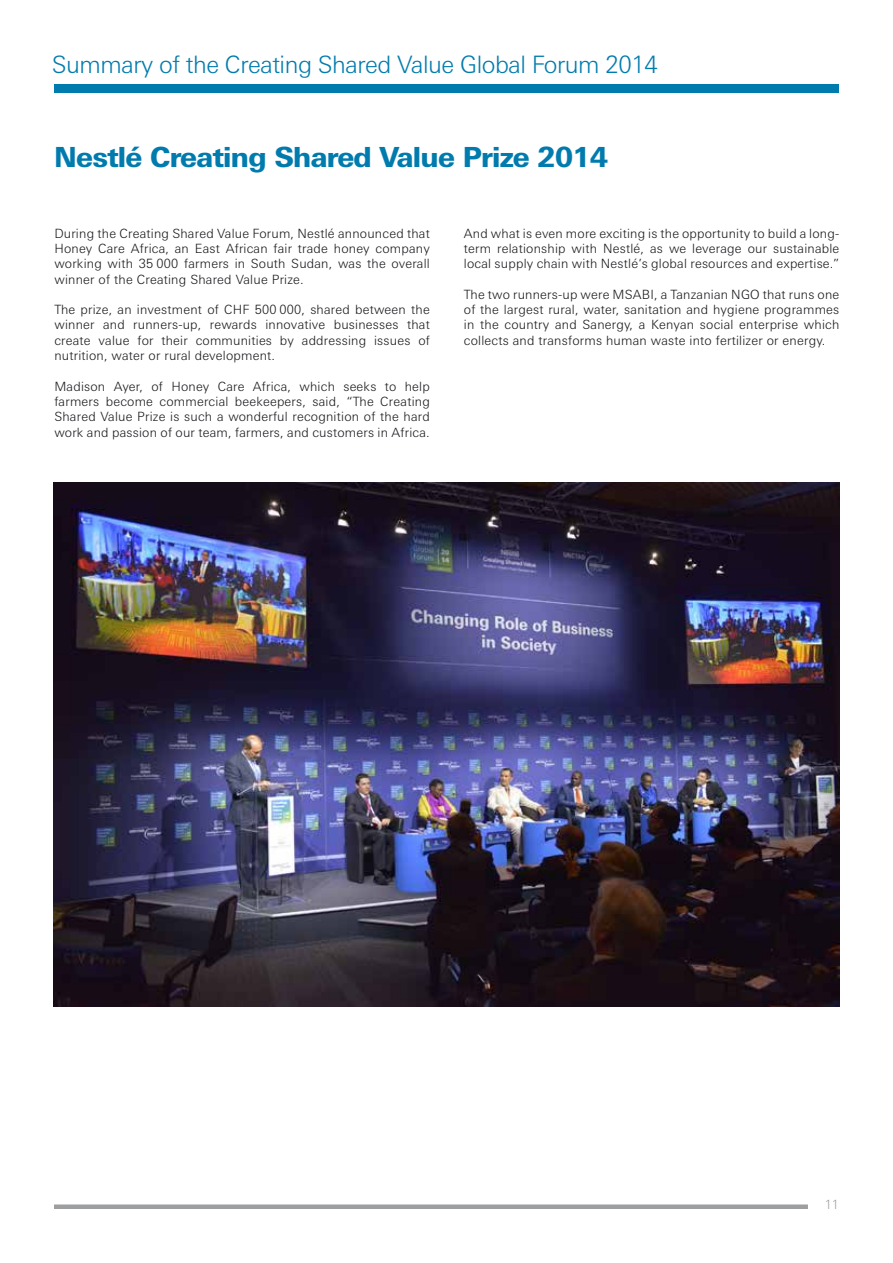
<style>
.page{position:relative;width:893px;height:1263px;background:#fff}
.page>*{position:absolute;margin:0;border:0;box-sizing:border-box;transform-origin:0 0}
.t1{font:800 27.75px "LT Univers Basic";letter-spacing:-.025em;color:#007bae}
.t2{font:300 24px "LT Univers Basic";letter-spacing:-.02em;color:#007bae}
.t3{font:300 12.75px/15.3px "LT Univers Basic";letter-spacing:.015em;color:#1a171c;text-align:justify}
.t4{font:300 12.75px "LT Univers Basic";color:#9d9ea0}
</style>
<div class="page">
<div style="left:54px;top:84px;width:785px;height:9px;background:#007bae"></div>
<div style="left:54px;top:1204px;width:754px;height:5px;background:#9d9ea0"></div>
<img style="left:54px;top:482px;width:785px;height:525px">
<h2 class="t2" style="left:52px;top:50px;width:607px">Summary of the Creating Shared Value Global Forum 2014</h2>
<h1 class="t1" style="left:54px;top:140px;width:556px">Nestlé Creating Shared Value Prize 2014</h1>
<p class="t3" style="left:54px;top:225px;width:377px">During the Creating Shared Value Forum, Nestlé announced that Honey Care Africa, an East African fair trade honey company working with 35 000 farmers in South Sudan, was the overall winner of the Creating Shared Value Prize.</p>
<p class="t3" style="left:54px;top:302px;width:377px">The prize, an investment of CHF 500 000, shared between the winner and runners-up, rewards innovative businesses that create value for their communities by addressing issues of nutrition, water or rural development.</p>
<p class="t3" style="left:54px;top:378px;width:377px">Madison Ayer, of Honey Care Africa, which seeks to help farmers become commercial beekeepers, said, “The Creating Shared Value Prize is such a wonderful recognition of the hard work and passion of our team, farmers, and customers in Africa.</p>
<p class="t3" style="left:464px;top:225px;width:377px">And what is even more exciting is the opportunity to build a long&shy;term relationship with Nestlé, as we leverage our sustainable local supply chain with Nestlé’s global resources and expertise.”</p>
<p class="t3" style="left:464px;top:287px;width:377px">The two runners-up were MSABI, a Tanzanian NGO that runs one of the largest rural, water, sanitation and hygiene programmes in the country and Sanergy, a Kenyan social enterprise which collects and transforms human waste into fertilizer or energy.</p>
<p class="t4" style="left:825px;top:1197px;width:16px">11</p>
</div>
